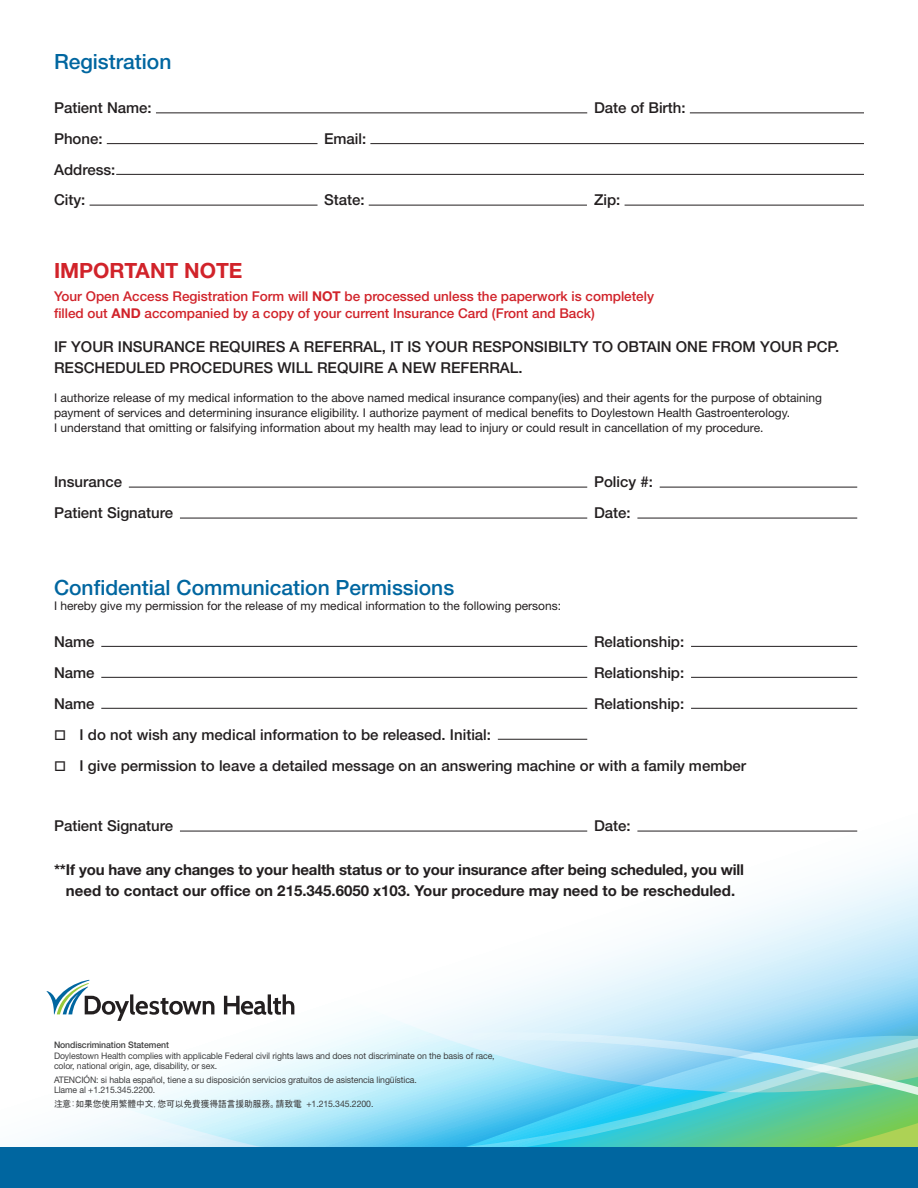
<style>
.page{position:relative;width:918px;height:1188px;background:#fff}
.page>*{position:absolute;margin:0;border:0;box-sizing:border-box;transform-origin:0 0}
.Paragraph_Style_1{font:500 21px "Helvetica Neue LT Std";color:#0066a0}
.Date_Line{font:700 21px "Helvetica Neue LT Std";color:#d1232a}
.Paragraph_Style_1-2{font:500 15px/21px "Helvetica Neue LT Std";color:#231f20}
.Paragraph_Style_1-3{font:700 15px/21px "Helvetica Neue LT Std";letter-spacing:-.01em;color:#231f20;text-align:center}
.Date_Line-2{font:500 13.5px/16.5px "Helvetica Neue LT Std";color:#d1232a}
.Paragraph_Style_1-4{font:12px/15px "Helvetica Neue LT Std";color:#231f20}
.Main_Body{font:9px/10.5px "Helvetica Neue LT Std";letter-spacing:-.01em;color:#3e3e3f}
.Main_Body-2{font:9px "MS Gothic";letter-spacing:-.01em;color:#3e3e3f}
.s1{font-weight:700}
.s2{font-weight:500}
.s3{font-family:"Helvetica Neue LT Std"}
</style>
<div class="page">
<svg style="left:101px;top:707px;width:817px;height:269px"></svg>
<svg style="left:0;top:976px;width:918px;height:172px"></svg>
<div style="left:0;top:1148px;width:918px;height:40px;background:#0066a0"></div>
<hr style="left:54px;top:487px;width:533px;height:1px;background:#231f20">
<div style="left:54px;top:481px;width:75px;height:12px;background:#fff"></div>
<hr style="left:594px;top:487px;width:263px;height:1px;background:#231f20">
<div style="left:594px;top:481px;width:66px;height:12px;background:#fff"></div>
<hr style="left:54px;top:518px;width:533px;height:1px;background:#231f20">
<div style="left:54px;top:512px;width:126px;height:12px;background:#fff"></div>
<hr style="left:594px;top:518px;width:263px;height:1px;background:#231f20">
<div style="left:594px;top:512px;width:43px;height:12px;background:#fff"></div>
<hr style="left:54px;top:646px;width:533px;height:1px;background:#231f20">
<div style="left:54px;top:640px;width:47px;height:12px;background:#fff"></div>
<hr style="left:594px;top:646px;width:263px;height:1px;background:#231f20">
<div style="left:594px;top:640px;width:97px;height:12px;background:#fff"></div>
<hr style="left:54px;top:677px;width:533px;height:1px;background:#231f20">
<div style="left:54px;top:671px;width:47px;height:12px;background:#fff"></div>
<hr style="left:594px;top:677px;width:263px;height:1px;background:#231f20">
<div style="left:594px;top:671px;width:97px;height:12px;background:#fff"></div>
<hr style="left:54px;top:708px;width:533px;height:1px;background:#231f20">
<div style="left:54px;top:702px;width:47px;height:12px;background:#fff"></div>
<hr style="left:594px;top:708px;width:263px;height:1px;background:#231f20">
<div style="left:594px;top:702px;width:97px;height:12px;background:#fff"></div>
<hr style="left:54px;top:739px;width:533px;height:1px;background:#231f20">
<div style="left:54px;top:733px;width:444px;height:12px;background:#fff"></div>
<hr style="left:54px;top:831px;width:533px;height:1px;background:#231f20">
<div style="left:54px;top:825px;width:126px;height:12px;background:#fff"></div>
<hr style="left:594px;top:831px;width:263px;height:1px;background:#231f20">
<div style="left:594px;top:825px;width:43px;height:12px;background:#fff"></div>
<svg style="left:224px;top:994px;width:70px;height:21px"></svg>
<svg style="left:46px;top:980px;width:168px;height:41px"></svg>
<hr style="left:156px;top:112px;width:431px;height:1px;background:#231f20">
<hr style="left:690px;top:112px;width:174px;height:1px;background:#231f20">
<hr style="left:107px;top:143px;width:211px;height:1px;background:#231f20">
<hr style="left:370px;top:143px;width:494px;height:1px;background:#231f20">
<hr style="left:116px;top:174px;width:748px;height:1px;background:#231f20">
<hr style="left:90px;top:205px;width:228px;height:1px;background:#231f20">
<hr style="left:369px;top:205px;width:218px;height:1px;background:#231f20">
<hr style="left:625px;top:205px;width:239px;height:1px;background:#231f20">
<p class="Paragraph_Style_1" style="left:54px;top:49px;width:119px">Registration</p>
<p class="Paragraph_Style_1-2" style="left:54px;top:97px;width:99px">Patient Name:</p>
<p class="Paragraph_Style_1-2" style="left:594px;top:97px;width:93px">Date of Birth:</p>
<p class="Paragraph_Style_1-2" style="left:54px;top:128px;width:50px">Phone:</p>
<p class="Paragraph_Style_1-2" style="left:324px;top:128px;width:44px">Email:</p>
<p class="Paragraph_Style_1-2" style="left:54px;top:159px;width:63px">Address:</p>
<p class="Paragraph_Style_1-2" style="left:54px;top:190px;width:33px">City:</p>
<p class="Paragraph_Style_1-2" style="left:324px;top:190px;width:42px">State:</p>
<p class="Paragraph_Style_1-2" style="left:594px;top:190px;width:28px">Zip:</p>
<p class="Date_Line" style="left:54px;top:258px;width:190px">IMPORTANT NOTE</p>
<p class="Date_Line-2" style="left:54px;top:288px;width:602px">Your Open Access Registration Form will <span class="s1">NOT</span> be processed unless the paperwork is completely filled out <span class="s1">AND</span> accompanied by a copy of your current Insurance Card (Front and Back)</p>
<p class="Paragraph_Style_1-2" style="left:54px;top:337px;width:787px">IF YOUR INSURANCE REQUIRES A REFERRAL, IT IS YOUR RESPONSIBILTY TO OBTAIN ONE FROM YOUR PCP.<br>RESCHEDULED PROCEDURES WILL REQUIRE A NEW REFERRAL.</p>
<p class="Paragraph_Style_1-4" style="left:54px;top:390px;width:770px">I authorize release of my medical information to the above named medical insurance company(ies) and their agents for the purpose of obtaining payment of services and determining insurance eligibility. I authorize payment of medical benefits to Doylestown Health Gastroenterology.<br>I understand that omitting or falsifying information about my health may lead to injury or could result in cancellation of my procedure.</p>
<p class="Paragraph_Style_1-2" style="left:54px;top:471px;width:70px">Insurance</p>
<p class="Paragraph_Style_1-2" style="left:594px;top:471px;width:60px">Policy #:</p>
<p class="Paragraph_Style_1-2" style="left:54px;top:502px;width:121px">Patient Signature</p>
<p class="Paragraph_Style_1-2" style="left:594px;top:502px;width:38px">Date:</p>
<p class="Paragraph_Style_1" style="left:54px;top:575px;width:402px">Confidential Communication Permissions</p>
<p class="Paragraph_Style_1-4" style="left:54px;top:598px;width:509px">I hereby give my permission for the release of my medical information to the following persons:</p>
<p class="Paragraph_Style_1-2" style="left:54px;top:631px;width:42px">Name</p>
<p class="Paragraph_Style_1-2" style="left:594px;top:631px;width:92px">Relationship:</p>
<p class="Paragraph_Style_1-2" style="left:54px;top:662px;width:42px">Name</p>
<p class="Paragraph_Style_1-2" style="left:594px;top:662px;width:92px">Relationship:</p>
<p class="Paragraph_Style_1-2" style="left:54px;top:693px;width:42px">Name</p>
<p class="Paragraph_Style_1-2" style="left:594px;top:693px;width:92px">Relationship:</p>
<p class="Paragraph_Style_1-2" style="left:54px;top:724px;width:439px">□ I do not wish any medical information to be released. Initial:</p>
<p class="Paragraph_Style_1-2" style="left:54px;top:755px;width:694px">□ I give permission to leave a detailed message on an answering machine or with a family member</p>
<p class="Paragraph_Style_1-2" style="left:54px;top:815px;width:121px">Patient Signature</p>
<p class="Paragraph_Style_1-2" style="left:594px;top:815px;width:38px">Date:</p>
<p class="Paragraph_Style_1-3" style="left:54px;top:859px;width:692px">**If you have any changes to your health status or to your insurance after being scheduled, you will need to contact our office on 215.345.6050 x103. Your procedure may need to be rescheduled.</p>
<p class="Main_Body" style="left:54px;top:1039px;width:442px"><span class="s2">Nondiscrimination Statement<br></span>Doylestown Health complies with applicable Federal civil rights laws and does not discriminate on the basis of race, color, national origin, age, disability, or sex.</p>
<p class="Main_Body" style="left:54px;top:1074px;width:365px">ATENCIÓN: si habla español, tiene a su disposición servicios gratuitos de asistencia lingüística.<br>Llame al +1.215.345.2200.</p>
<p class="Main_Body-2" style="left:54px;top:1099px;width:321px">注意:如果您使用繁體中文,您可以免費獲得語言援助服務。請致電 <span class="s3">+1.215.345.2200.</span></p>
</div>
